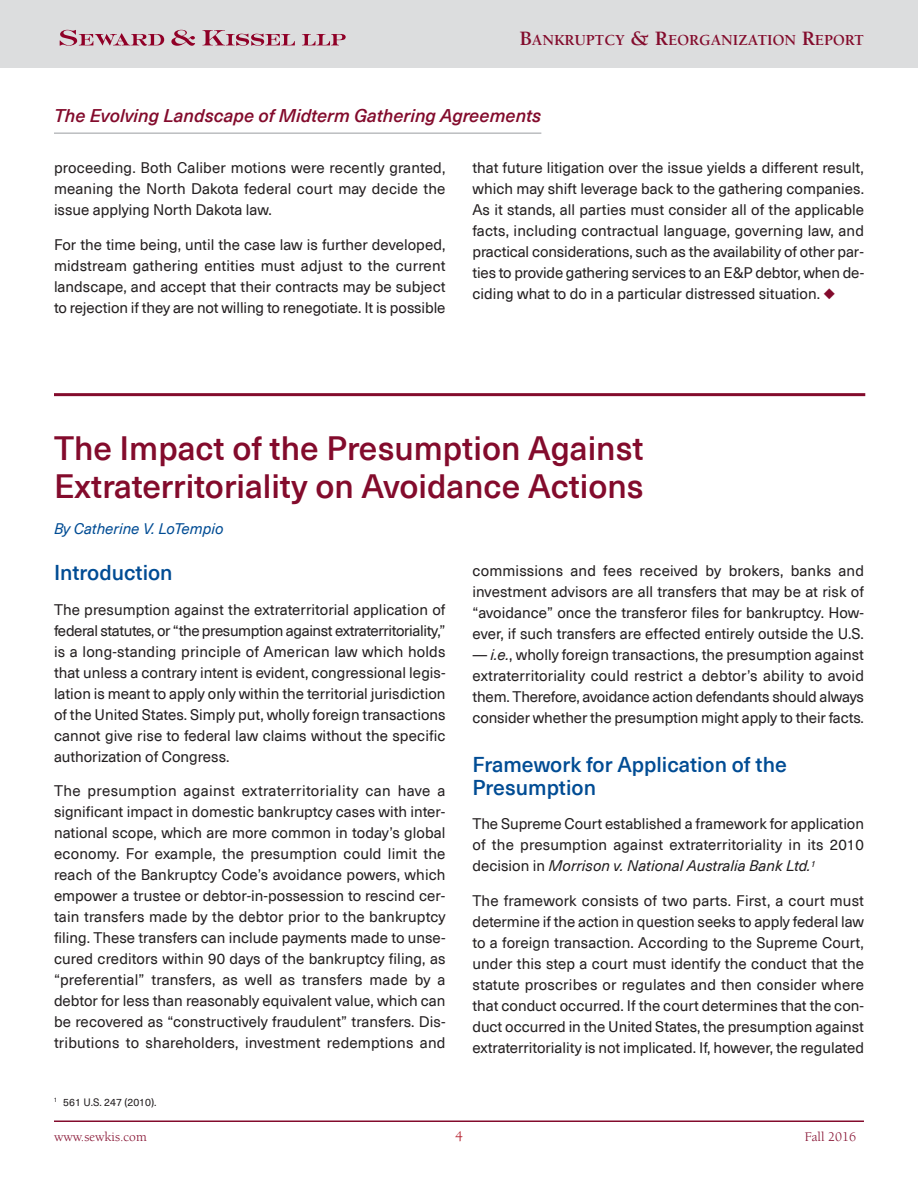
<style>
.page{position:relative;width:918px;height:1188px;background:#fff}
.page>*{position:absolute;margin:0;border:0;box-sizing:border-box;transform-origin:0 0}
.t1{font:500 33px/37.5px "Neue Haas Unica Pro";color:#830b2c}
.t2{font:500 21px/22.5px "Neue Haas Unica Pro";color:#004c94}
.t3{font:italic 500 18px "Neue Haas Unica Pro";color:#830b2c}
.t4{font:700 15.75px "Berkeley";color:#830b2c}
.t5{font:15px/21px "Neue Haas Unica Pro";color:#231f20;text-align:justify}
.t6{font:italic 15px "Neue Haas Unica Pro";color:#004c94}
.t7{font:15px "Berkeley";color:#b00f1e}
.t8{font:13.5px "Berkeley";color:#830b2c}
.t9{font:10.5px "Neue Haas Unica Pro";color:#231f20}
.s1{font-size:21px}
.s2{color:#830b2c}
.s3{font-style:italic}
</style>
<div class="page">
<div style="left:0;top:0;width:918px;height:68px;background:#dcddde"></div>
<hr style="left:54px;top:132px;width:487px;height:2px;background:#bbbdc0">
<svg style="left:60px;top:30px;width:104px;height:16px"></svg>
<svg style="left:171px;top:30px;width:24px;height:16px"></svg>
<svg style="left:202px;top:30px;width:93px;height:16px"></svg>
<svg style="left:302px;top:34px;width:44px;height:11px"></svg>
<hr style="left:54px;top:1120px;width:810px;height:2px;background:#830b2c">
<hr style="left:54px;top:393px;width:811px;height:3px;background:#830b2c">
<p class="t4" style="left:520px;top:34px;width:346px"><span class="s1">B</span>ANKRUPTCY <span class="s1">&amp; R</span>EORGANIZATION <span class="s1">R</span>EPORT</p>
<p class="t3" style="left:54px;top:101px;width:489px">The Evolving Landscape of Midterm Gathering Agreements</p>
<p class="t5" style="left:54px;top:157px;width:393px">proceeding. Both Caliber motions were recently granted, meaning the North Dakota federal court may decide the issue applying North Dakota law.</p>
<p class="t5" style="left:54px;top:233px;width:393px">For the time being, until the case law is further developed, midstream gathering entities must adjust to the current landscape, and accept that their contracts may be subject to rejection if they are not willing to renegotiate. It is possible</p>
<p class="t5" style="left:472px;top:157px;width:393px">that future litigation over the issue yields a different result, which may shift leverage back to the gathering companies.<br>As it stands, all parties must consider all of the applicable facts, including contractual language, governing law, and practical considerations, such as the availability of other par&shy;ties to provide gathering services to an E&amp;P debtor, when de&shy;ciding what to do in a particular distressed situation. <span class="s2">◆</span></p>
<h1 class="t1" style="left:54px;top:428px;width:591px">The Impact of the Presumption Against<br>Extraterritoriality on Avoidance Actions</h1>
<p class="t6" style="left:54px;top:516px;width:171px">By Catherine V. LoTempio</p>
<h2 class="t2" style="left:54px;top:560px;width:120px">Introduction</h2>
<p class="t5" style="left:54px;top:598px;width:393px">The presumption against the extraterritorial application of federal statutes, or “the presumption against extraterritoriality,” is a long-standing principle of American law which holds that unless a contrary intent is evident, congressional legis&shy;lation is meant to apply only within the territorial jurisdiction of the United States. Simply put, wholly foreign transactions cannot give rise to federal law claims without the specific authorization of Congress.</p>
<p class="t5" style="left:54px;top:780px;width:393px">The presumption against extraterritoriality can have a significant impact in domestic bankruptcy cases with inter&shy;national scope, which are more common in today’s global economy. For example, the presumption could limit the reach of the Bankruptcy Code’s avoidance powers, which empower a trustee or debtor-in-possession to rescind cer&shy;tain transfers made by the debtor prior to the bankruptcy filing. These transfers can include payments made to unse&shy;cured creditors within 90 days of the bankruptcy filing, as “preferential” transfers, as well as transfers made by a debtor for less than reasonably equivalent value, which can be recovered as “constructively fraudulent” transfers. Dis&shy;tributions to shareholders, investment redemptions and</p>
<p class="t9" style="left:54px;top:1093px;width:104px"><sup>1</sup> 561 U.S. 247 (2010).</p>
<p class="t5" style="left:472px;top:559px;width:393px">commissions and fees received by brokers, banks and investment advisors are all transfers that may be at risk of “avoidance” once the transferor files for bankruptcy. How&shy;ever, if such transfers are effected entirely outside the U.S.</p>
<p class="t5" style="left:472px;top:643px;width:393px">— <span class="s3">i.e.</span>, wholly foreign transactions, the presumption against extraterritoriality could restrict a debtor’s ability to avoid them. Therefore, avoidance action defendants should always consider whether the presumption might apply to their facts.</p>
<h2 class="t2" style="left:472px;top:752px;width:316px">Framework for Application of the<br>Presumption</h2>
<p class="t5" style="left:472px;top:813px;width:393px">The Supreme Court established a framework for application of the presumption against extraterritoriality in its 2010 decision in <span class="s3">Morrison v. National Australia Bank Ltd.</span><sup>1</sup></p>
<p class="t5" style="left:472px;top:889px;width:393px">The framework consists of two parts. First, a court must determine if the action in question seeks to apply federal law to a foreign transaction. According to the Supreme Court, under this step a court must identify the conduct that the statute proscribes or regulates and then consider where that conduct occurred. If the court determines that the con&shy;duct occurred in the United States, the presumption against extraterritoriality is not implicated. If, however, the regulated</p>
<p class="t8" style="left:54px;top:1131px;width:94px">www.sewkis.com</p>
<p class="t7" style="left:455px;top:1130px;width:9px">4</p>
<p class="t8" style="left:805px;top:1131px;width:53px">Fall 2016</p>
</div>
